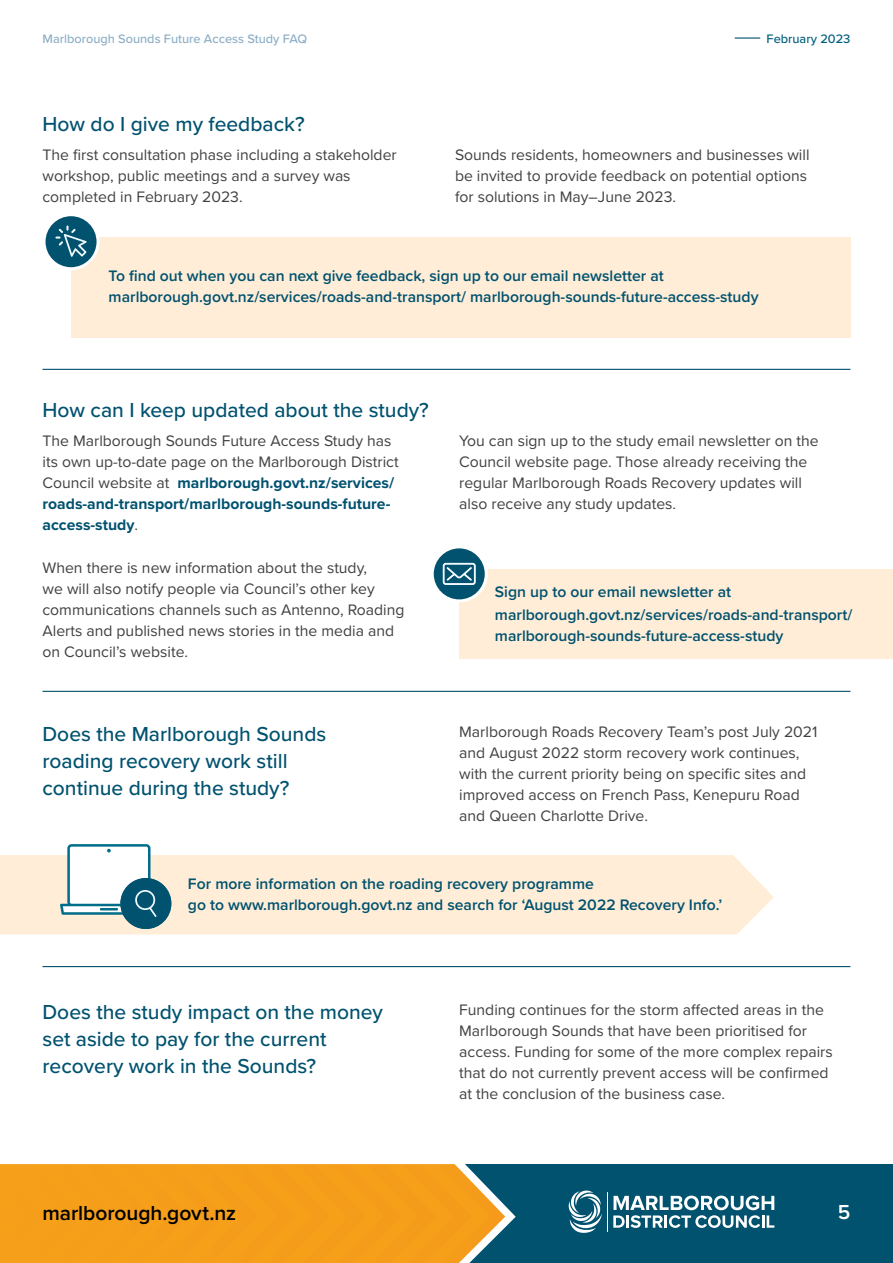
<style>
.page{position:relative;width:893px;height:1263px;background:#fff}
.page>*{position:absolute;margin:0;border:0;box-sizing:border-box;transform-origin:0 0}
.t1{font:500 21px/27px "Proxima Nova";color:#00526f}
.t2{font:600 21px "Proxima Nova";letter-spacing:-.005em;color:#000}
.t3{font:600 21px "Proxima Nova";color:#fff}
.t4{font:15.75px/21px "Proxima Nova";color:#414042}
.t5{font:600 15.75px/21px "Proxima Nova";color:#00526f}
.t6{font:500 12.75px "Proxima Nova";color:#8badc5}
.t7{font:500 12.75px "Proxima Nova";color:#005f7c}
.s1{font-weight:700;color:#00526f}
</style>
<div class="page">
<div style="left:0;top:1164px;width:893px;height:99px;background:#00526f"></div>
<svg style="left:613px;top:1195px;width:161px;height:33px"></svg>
<hr style="left:607px;top:1192px;width:1px;height:39px;background:#fff">
<svg style="left:568px;top:1190px;width:34px;height:43px"></svg>
<img style="left:472px;top:1171px;width:33px;height:90px">
<img style="left:436px;top:1164px;width:36px;height:99px">
<div style="left:401px;top:1164px;width:35px;height:99px;background:#f59e1a"></div>
<div style="left:366px;top:1164px;width:35px;height:99px;background:#f59e1a"></div>
<div style="left:330px;top:1164px;width:36px;height:99px;background:#f59e1a"></div>
<div style="left:295px;top:1164px;width:35px;height:99px;background:#f59e1a"></div>
<div style="left:259px;top:1164px;width:36px;height:99px;background:#f59e1a"></div>
<div style="left:224px;top:1164px;width:35px;height:99px;background:#f59e1a"></div>
<div style="left:189px;top:1164px;width:35px;height:99px;background:#f59f1a"></div>
<div style="left:153px;top:1164px;width:36px;height:99px;background:#f59f1a"></div>
<div style="left:118px;top:1164px;width:35px;height:99px;background:#f59f1a"></div>
<div style="left:83px;top:1164px;width:35px;height:99px;background:#f59f1a"></div>
<div style="left:47px;top:1164px;width:36px;height:99px;background:#f59f1a"></div>
<div style="left:12px;top:1164px;width:35px;height:99px;background:#f59f1a"></div>
<img style="left:0;top:1164px;width:12px;height:99px">
<hr style="left:43px;top:691px;width:807px;height:1px;background:#00526f">
<hr style="left:43px;top:369px;width:807px;height:1px;background:#00526f">
<div style="left:459px;top:569px;width:434px;height:90px;background:#ffedd7"></div>
<svg style="left:432px;top:547px;width:54px;height:54px"></svg>
<div style="left:431px;top:545px;width:57px;height:57px;border:3px solid #fff;border-radius:50%"></div>
<svg style="left:443px;top:563px;width:33px;height:22px"></svg>
<div style="left:71px;top:237px;width:779px;height:101px;background:#ffedd7"></div>
<div style="left:0;top:855px;width:774px;height:79px;background:#ffedd7"></div>
<hr style="left:43px;top:966px;width:807px;height:1px;background:#00526f">
<svg style="left:60px;top:844px;width:111px;height:85px"></svg>
<svg style="left:44px;top:215px;width:54px;height:54px"></svg>
<div style="left:43px;top:213px;width:57px;height:57px;border:3px solid #fff;border-radius:50%"></div>
<svg style="left:55px;top:225px;width:32px;height:32px"></svg>
<hr style="left:735px;top:37px;width:25px;height:2px;background:#00526f">
<p class="t6" style="left:43px;top:29px;width:266px">Marlborough Sounds Future Access Study FAQ</p>
<h1 class="t1" style="left:43px;top:110px;width:264px">How do I give my feedback?</h1>
<p class="t4" style="left:43px;top:144px;width:356px">The first consultation phase including a stakeholder workshop, public meetings and a survey was completed in February 2023.</p>
<p class="t7" style="left:767px;top:29px;width:85px">February 2023</p>
<p class="t4" style="left:455px;top:144px;width:356px">Sounds residents, homeowners and businesses will be invited to provide feedback on potential options for solutions in May–June 2023.</p>
<p class="t5" style="left:109px;top:265px;width:651px">To find out when you can next give feedback, sign up to our email newsletter at marlborough.govt.nz/services/roads-and-transport/ marlborough-sounds-future-access-study</p>
<h1 class="t1" style="left:43px;top:396px;width:388px">How can I keep updated about the study?</h1>
<p class="t4" style="left:43px;top:430px;width:358px">The Marlborough Sounds Future Access Study has its own up-to-date page on the Marlborough District Council website at <span class="s1">marlborough.govt.nz/services/ roads-and-transport/marlborough-sounds-future&shy;access-study</span>.</p>
<p class="t4" style="left:43px;top:556px;width:363px">When there is new information about the study,<br>we will also notify people via Council’s other key communications channels such as Antenno, Roading Alerts and published news stories in the media and on Council’s website.</p>
<h1 class="t1" style="left:43px;top:720px;width:285px">Does the Marlborough Sounds roading recovery work still continue during the study?</h1>
<p class="t4" style="left:459px;top:430px;width:361px">You can sign up to the study email newsletter on the Council website page. Those already receiving the regular Marlborough Roads Recovery updates will also receive any study updates.</p>
<p class="t5" style="left:495px;top:580px;width:359px;line-height:23.1px">Sign up to our email newsletter at marlborough.govt.nz/services/roads-and-transport/</p>
<p class="t5" style="left:495px;top:625px;width:290px">marlborough-sounds-future-access-study</p>
<p class="t4" style="left:459px;top:720px;width:360px">Marlborough Roads Recovery Team’s post July 2021 and August 2022 storm recovery work continues, with the current priority being on specific sites and improved access on French Pass, Kenepuru Road and Queen Charlotte Drive.</p>
<p class="t5" style="left:188px;top:873px;width:536px">For more information on the roading recovery programme<br>go to www.marlborough.govt.nz and search for ‘August 2022 Recovery Info.’</p>
<h1 class="t1" style="left:43px;top:998px;width:342px">Does the study impact on the money set aside to pay for the current recovery work in the Sounds?</h1>
<p class="t4" style="left:459px;top:998px;width:375px">Funding continues for the storm affected areas in the Marlborough Sounds that have been prioritised for access. Funding for some of the more complex repairs that do not currently prevent access will be confirmed at the conclusion of the business case.</p>
<h1 class="t2" style="left:43px;top:1198px;width:195px">marlborough.govt.nz</h1>
<h1 class="t3" style="left:838px;top:1197px;width:14px">5</h1>
</div>
